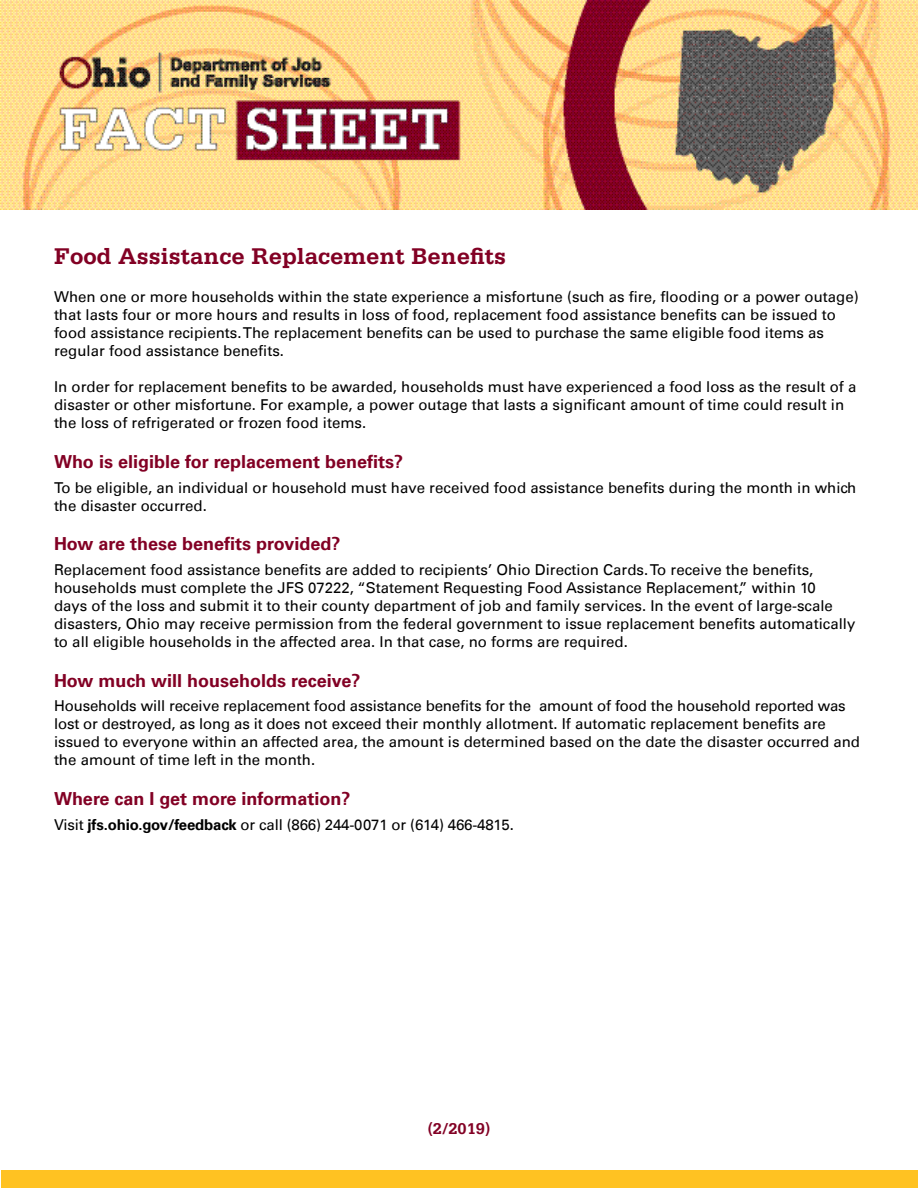
<style>
.page{position:relative;width:918px;height:1188px;background:#fff}
.page>*{position:absolute;margin:0;border:0;box-sizing:border-box;transform-origin:0 0}
.t1{font:700 24px "Serifa Std";color:#820024}
.t2{font:700 18px "Univers LT";color:#820024}
.t3{font:700 16.5px "Serifa Std";color:#820024}
.t4{font:15px/18px "Univers LT";color:#000}
.s1{font-weight:700}
</style>
<div class="page">
<div style="left:1px;top:1170px;width:917px;height:18px;background:#ffc222"></div>
<img style="left:0;top:0;width:918px;height:210px">
<h1 class="t1" style="left:54px;top:242px;width:454px">Food Assistance Replacement Benefits</h1>
<p class="t4" style="left:54px;top:288px;width:806px">When one or more households within the state experience a misfortune (such as fire, flooding or a power outage) that lasts four or more hours and results in loss of food, replacement food assistance benefits can be issued to food assistance recipients. The replacement benefits can be used to purchase the same eligible food items as regular food assistance benefits.</p>
<p class="t4" style="left:54px;top:378px;width:804px">In order for replacement benefits to be awarded, households must have experienced a food loss as the result of a disaster or other misfortune. For example, a power outage that lasts a significant amount of time could result in the loss of refrigerated or frozen food items.</p>
<p class="t2" style="left:54px;top:451px;width:351px">Who is eligible for replacement benefits?</p>
<p class="t4" style="left:54px;top:479px;width:804px">To be eligible, an individual or household must have received food assistance benefits during the month in which the disaster occurred.</p>
<p class="t2" style="left:54px;top:533px;width:288px">How are these benefits provided?</p>
<p class="t4" style="left:54px;top:561px;width:803px">Replacement food assistance benefits are added to recipients’ Ohio Direction Cards. To receive the benefits, households must complete the JFS 07222, “Statement Requesting Food Assistance Replacement,” within 10<br>days of the loss and submit it to their county department of job and family services. In the event of large-scale disasters, Ohio may receive permission from the federal government to issue replacement benefits automatically to all eligible households in the affected area. In that case, no forms are required.</p>
<p class="t2" style="left:54px;top:670px;width:308px">How much will households receive?</p>
<p class="t4" style="left:54px;top:697px;width:808px">Households will receive replacement food assistance benefits for the amount of food the household reported was lost or destroyed, as long as it does not exceed their monthly allotment. If automatic replacement benefits are issued to everyone within an affected area, the amount is determined based on the date the disaster occurred and the amount of time left in the month.</p>
<p class="t2" style="left:54px;top:788px;width:298px">Where can I get more information?</p>
<p class="t4" style="left:54px;top:816px;width:461px">Visit <span class="s1">jfs.ohio.gov/feedback</span> or call (866) 244-0071 or (614) 466-4815.</p>
<p class="t3" style="left:427px;top:1119px;width:65px">(2/2019)</p>
</div>
